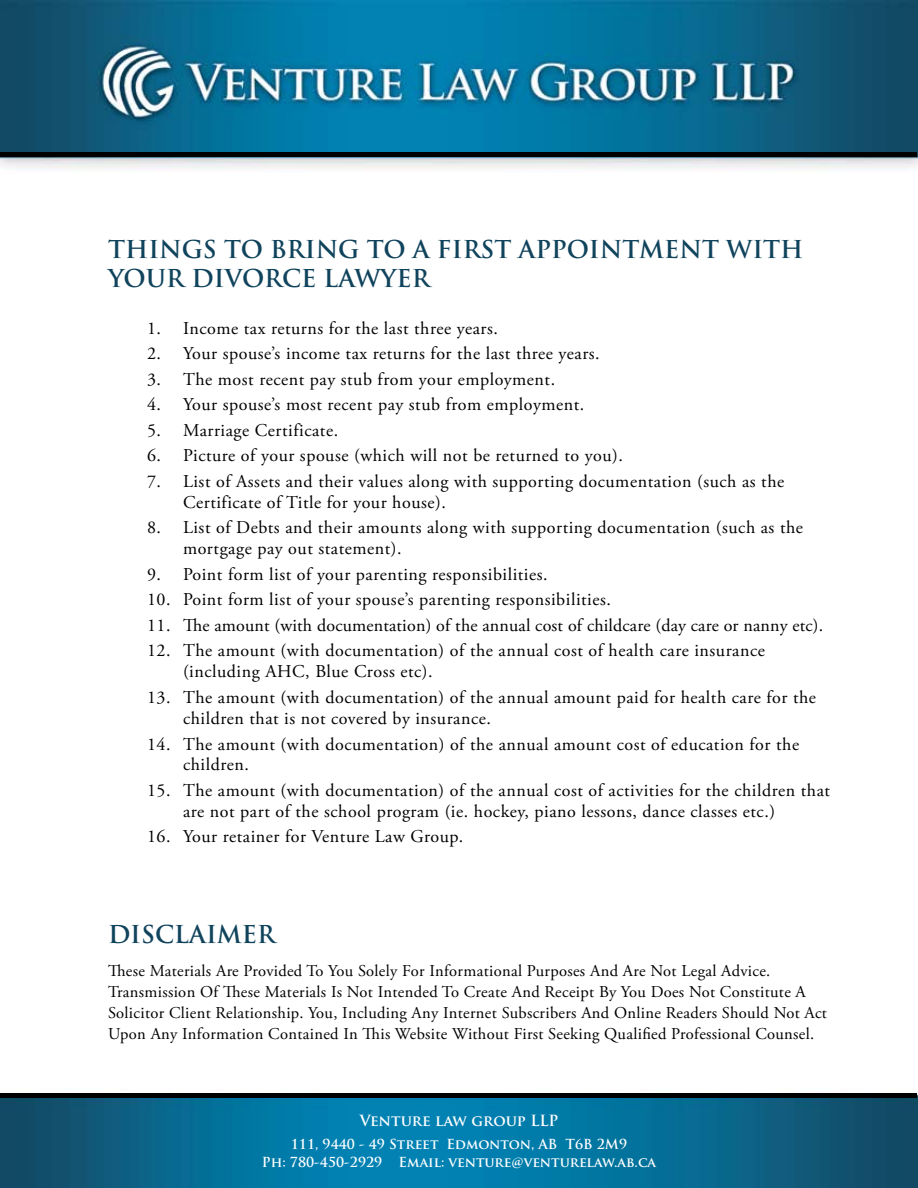
<style>
.page{position:relative;width:918px;height:1188px;background:#fff}
.page>*{position:absolute;margin:0;border:0;box-sizing:border-box;transform-origin:0 0}
.t1{font:700 24px/28.8px "Trajan Pro";color:#10435c}
.t2{font:18px/21px "Adobe Garamond Pro";letter-spacing:.03em;color:#000}
.t3{font:18px "Adobe Garamond Pro";letter-spacing:.01em;color:#000}
.t4{font:16.5px/21px "Adobe Garamond Pro";letter-spacing:.02em;color:#000}
.t5{font:700 15px "Trajan Pro";color:#fff}
.t6{font:700 13.5px/18px "Trajan Pro";color:#fff;text-align:center}
</style>
<div class="page">
<img style="left:0;top:0;width:918px;height:1188px">
<hr style="left:0;top:1094px;width:917px;height:4px;background:#000">
<hr style="left:0;top:153px;width:916px;height:4px;background:#000">
<h1 class="t1" style="left:108px;top:235px;width:697px">THINGS TO BRING TO A FIRST APPOINTMENT WITH<br>YOUR DIVORCE LAWYER</h1>
<p class="t2" style="left:147px;top:318px;width:352px">1. Income tax returns for the last three years.</p>
<p class="t2" style="left:147px;top:344px;width:454px">2. Your spouse’s income tax returns for the last three years.</p>
<p class="t2" style="left:147px;top:369px;width:410px">3. The most recent pay stub from your employment.</p>
<p class="t2" style="left:147px;top:395px;width:439px">4. Your spouse’s most recent pay stub from employment.</p>
<p class="t2" style="left:147px;top:420px;width:193px">5. Marriage Certificate.</p>
<p class="t2" style="left:147px;top:446px;width:477px">6. Picture of your spouse (which will not be returned to you).</p>
<p class="t2" style="left:183px;top:471px;width:603px;text-indent:-36px">7. List of Assets and their values along with supporting documentation (such as the<br>Certificate of Title for your house).</p>
<p class="t2" style="left:183px;top:518px;width:622px;text-indent:-36px">8. List of Debts and their amounts along with supporting documentation (such as the mortgage pay out statement).</p>
<p class="t2" style="left:147px;top:564px;width:402px">9. Point form list of your parenting responsibilities.</p>
<p class="t2" style="left:147px;top:590px;width:465px">10. Point form list of your spouse’s parenting responsibilities.</p>
<p class="t3" style="left:147px;top:614px;width:678px">11. The amount (with documentation) of the annual cost of childcare (day care or nanny etc).</p>
<p class="t2" style="left:183px;top:641px;width:583px;text-indent:-36px">12. The amount (with documentation) of the annual cost of health care insurance (including AHC, Blue Cross etc).</p>
<p class="t2" style="left:183px;top:687px;width:635px;text-indent:-36px">13. The amount (with documentation) of the annual amount paid for health care for the children that is not covered by insurance.</p>
<p class="t2" style="left:183px;top:734px;width:618px;text-indent:-36px">14. The amount (with documentation) of the annual amount cost of education for the children.</p>
<p class="t2" style="left:183px;top:780px;width:648px;text-indent:-36px">15. The amount (with documentation) of the annual cost of activities for the children that are not part of the school program (ie. hockey, piano lessons, dance classes etc.)</p>
<p class="t2" style="left:147px;top:827px;width:318px">16. Your retainer for Venture Law Group.</p>
<h1 class="t1" style="left:108px;top:920px;width:169px">DISCLAIMER</h1>
<p class="t4" style="left:108px;top:961px;width:721px">These Materials Are Provided To You Solely For Informational Purposes And Are Not Legal Advice.<br>Transmission Of These Materials Is Not Intended To Create And Receipt By You Does Not Constitute A Solicitor Client Relationship. You, Including Any Internet Subscribers And Online Readers Should Not Act Upon Any Information Contained In This Website Without First Seeking Qualified Professional Counsel.</p>
<p class="t5" style="left:360px;top:1112px;width:200px">Venture law group LLP</p>
<p class="t6" style="left:262px;top:1135px;width:396px">111, 9440 - 49 Street Edmonton, AB T6B 2M9<br>Ph: 780-450-2929 Email: venture@venturelaw.ab.ca</p>
</div>
